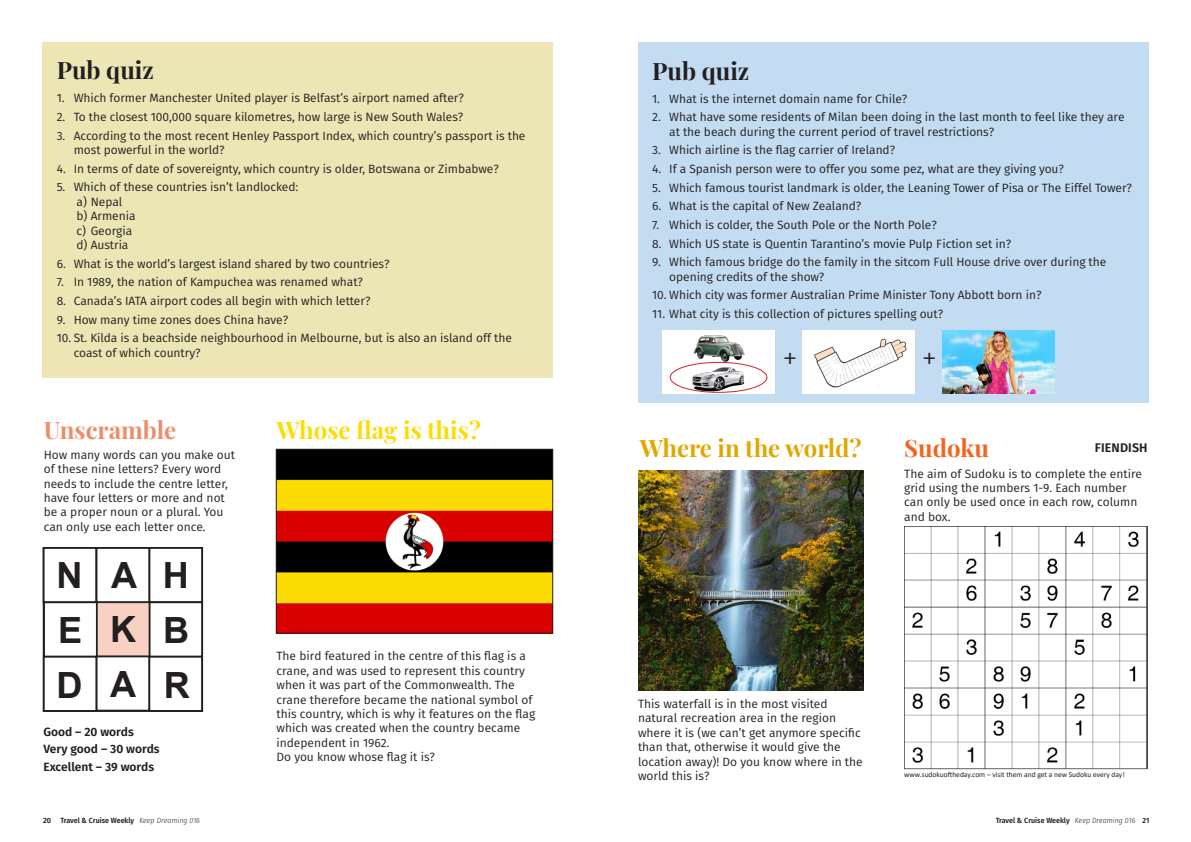
<style>
.page{position:relative;width:1191px;height:842px;background:#fff}
.page>*{position:absolute;margin:0;border:0;box-sizing:border-box;transform-origin:0 0}
.breakout{font:700 36.1px "Arial";color:#231f20}
.TD_lead_story_headli{font:700 24px "Playfair Display";color:#fcdc04}
.TD_lead_story_headli-2{font:700 24px "Playfair Display";letter-spacing:-.005em;color:#dfa800}
.TCW_mini_head{font:700 24px "Playfair Display";color:#231f20}
.TD_lead_story_headli-3{font:700 24px "Playfair Display";color:#ee8d69}
.TD_lead_story_headli-4{font:700 24px "Playfair Display";color:#f36421}
.t1{font:700 23px "Minion Pro";color:#231f20}
.TCW_body{font:600 12.5px "Fira Sans";letter-spacing:.01em;color:#231f20}
.TCW_body-2{font:12px/14.4px "Fira Sans";letter-spacing:-.005em;color:#231f20}
.TCW_body-3{font:600 12px "Fira Sans";color:#231f20}
.TD_subsequent_paragr{font:7.5px "Calibri";color:#231f20}
.t2{font:600 7.5px "Fira Sans";color:#231f20}
.t3{font:600 7.5px "Fira Sans";color:#231f20;scale:.95 1}
.s1{font-weight:300;font-style:italic}
</style>
<div class="page">
<img style="left:278px;top:451px;width:273px;height:180px">
<div style="left:276px;top:449px;width:277px;height:184px;border:1px solid #231f20"></div>
<div style="left:43px;top:547px;width:54px;height:56px;border:2px solid #231f20"></div>
<div style="left:96px;top:547px;width:54px;height:56px;border:2px solid #231f20"></div>
<div style="left:43px;top:602px;width:55px;height:55px;border:2px solid #231f20"></div>
<div style="left:97px;top:602px;width:53px;height:54px;background:#f8d1c3"></div>
<div style="left:96px;top:602px;width:54px;height:55px;border:2px solid #231f20"></div>
<div style="left:149px;top:602px;width:54px;height:55px;border:2px solid #231f20"></div>
<div style="left:43px;top:656px;width:54px;height:56px;border:2px solid #231f20"></div>
<div style="left:96px;top:655px;width:54px;height:56px;border:2px solid #231f20"></div>
<div style="left:149px;top:656px;width:54px;height:56px;border:2px solid #231f20"></div>
<div style="left:149px;top:547px;width:54px;height:56px;border:2px solid #231f20"></div>
<div style="left:43px;top:42px;width:510px;height:335px;background:#ece6b4"></div>
<img style="left:638px;top:470px;width:225px;height:220px">
<img style="left:904px;top:526px;width:243px;height:243px">
<div style="left:638px;top:43px;width:510px;height:360px;background:#c3dcf2"></div>
<img style="left:942px;top:330px;width:112px;height:64px">
<div style="left:662px;top:331px;width:112px;height:63px;background:#fff"></div>
<img style="left:691px;top:368px;width:54px;height:25px">
<img style="left:693px;top:335px;width:52px;height:27px">
<div style="left:802px;top:331px;width:113px;height:63px;background:#fff"></div>
<img style="left:814px;top:338px;width:93px;height:50px">
<div style="left:670px;top:362px;width:97px;height:31px;border:1px solid #d1232a;border-radius:50%"></div>
<p class="TCW_mini_head" style="left:57px;top:52px;width:99px">Pub quiz</p>
<p class="TCW_body-2" style="left:57px;top:91px;width:409px">1. Which former Manchester United player is Belfast’s airport named after?</p>
<p class="TCW_body-2" style="left:57px;top:109px;width:408px">2. To the closest 100,000 square kilometres, how large is New South Wales?</p>
<p class="TCW_body-2" style="left:74px;top:128px;width:453px;text-indent:-17px">3. According to the most recent Henley Passport Index, which country’s passport is the most powerful in the world?</p>
<p class="TCW_body-2" style="left:57px;top:161px;width:443px">4. In terms of date of sovereignty, which country is older, Botswana or Zimbabwe?</p>
<p class="TCW_body-2" style="left:57px;top:180px;width:243px">5. Which of these countries isn’t landlocked:</p>
<p class="TCW_body-2" style="left:77px;top:194px;width:47px">a) Nepal</p>
<p class="TCW_body-2" style="left:77px;top:208px;width:61px">b) Armenia</p>
<p class="TCW_body-2" style="left:77px;top:223px;width:57px">c) Georgia</p>
<p class="TCW_body-2" style="left:77px;top:237px;width:53px">d) Austria</p>
<p class="TCW_body-2" style="left:57px;top:256px;width:334px">6. What is the world’s largest island shared by two countries?</p>
<p class="TCW_body-2" style="left:57px;top:275px;width:308px">7. In 1989, the nation of Kampuchea was renamed what?</p>
<p class="TCW_body-2" style="left:57px;top:293px;width:315px">8. Canada’s IATA airport codes all begin with which letter?</p>
<p class="TCW_body-2" style="left:57px;top:312px;width:233px">9. How many time zones does China have?</p>
<p class="TCW_body-2" style="left:74px;top:331px;width:440px;text-indent:-17px">10. St. Kilda is a beachside neighbourhood in Melbourne, but is also an island off the coast of which country?</p>
<p class="TD_lead_story_headli-3" style="left:44px;top:411px;width:134px">Unscramble</p>
<p class="TCW_body-2" style="left:44px;top:447px;width:193px">How many words can you make out of these nine letters? Every word needs to include the centre letter, have four letters or more and not be a proper noun or a plural. You can only use each letter once.</p>
<p class="breakout" style="left:56px;top:550px;width:28px">N</p>
<p class="breakout" style="left:111px;top:550px;width:28px">A</p>
<p class="breakout" style="left:163px;top:550px;width:28px">H</p>
<p class="breakout" style="left:58px;top:605px;width:26px">E</p>
<p class="breakout" style="left:57px;top:660px;width:28px">D</p>
<p class="breakout" style="left:110px;top:604px;width:28px">K</p>
<p class="breakout" style="left:163px;top:605px;width:28px">B</p>
<p class="breakout" style="left:110px;top:659px;width:28px">A</p>
<p class="breakout" style="left:164px;top:660px;width:28px">R</p>
<p class="TCW_body-3" style="left:43px;top:722px;width:92px">Good – 20 words</p>
<p class="TCW_body-3" style="left:43px;top:739px;width:118px">Very good – 30 words</p>
<p class="TCW_body-3" style="left:43px;top:757px;width:112px">Excellent – 39 words</p>
<p class="TD_lead_story_headli" style="left:276px;top:411px;width:206px">Whose flag is this?</p>
<p class="TCW_body-2" style="left:276px;top:649px;width:260px">The bird featured in the centre of this flag is a crane, and was used to represent this country when it was part of the Commonwealth. The crane therefore became the national symbol of this country, which is why it features on the flag which was created when the country became independent in 1962.</p>
<p class="TCW_body-2" style="left:276px;top:750px;width:160px">Do you know whose flag it is?</p>
<p class="TCW_mini_head" style="left:652px;top:52px;width:99px">Pub quiz</p>
<p class="TCW_body-2" style="left:652px;top:91px;width:257px">1. What is the internet domain name for Chile?</p>
<p class="TCW_body-2" style="left:669px;top:110px;width:457px;text-indent:-17px">2. What have some residents of Milan been doing in the last month to feel like they are at the beach during the current period of travel restrictions?</p>
<p class="TCW_body-2" style="left:652px;top:143px;width:244px">3. Which airline is the flag carrier of Ireland?</p>
<p class="TCW_body-2" style="left:652px;top:161px;width:413px">4. If a Spanish person were to offer you some pez, what are they giving you?</p>
<p class="TCW_body-2" style="left:652px;top:180px;width:481px">5. Which famous tourist landmark is older, the Leaning Tower of Pisa or The Eiffel Tower?</p>
<p class="TCW_body-2" style="left:652px;top:199px;width:211px">6. What is the capital of New Zealand?</p>
<p class="TCW_body-2" style="left:652px;top:217px;width:286px">7. Which is colder, the South Pole or the North Pole?</p>
<p class="TCW_body-2" style="left:652px;top:236px;width:360px">8. Which US state is Quentin Tarantino’s movie Pulp Fiction set in?</p>
<p class="TCW_body-2" style="left:669px;top:255px;width:439px;text-indent:-17px">9. Which famous bridge do the family in the sitcom Full House drive over during the opening credits of the show?</p>
<p class="TCW_body-2" style="left:652px;top:288px;width:391px">10. Which city was former Australian Prime Minister Tony Abbott born in?</p>
<p class="TCW_body-2" style="left:652px;top:306px;width:292px">11. What city is this collection of pictures spelling out?</p>
<p class="t1" style="left:783px;top:340px;width:15px">+</p>
<p class="t1" style="left:923px;top:341px;width:15px">+</p>
<p class="TD_lead_story_headli-2" style="left:640px;top:430px;width:223px">Where in the world?</p>
<p class="TD_lead_story_headli-4" style="left:904px;top:430px;width:86px">Sudoku</p>
<p class="TCW_body-2" style="left:904px;top:466px;width:239px">The aim of Sudoku is to complete the entire grid using the numbers 1-9. Each number can only be used once in each row, column and box.</p>
<p class="TCW_body" style="left:1094px;top:437px;width:54px">FIENDISH</p>
<p class="TCW_body-2" style="left:638px;top:696px;width:226px">This waterfall is in the most visited natural recreation area in the region where it is (we can’t get anymore specific than that, otherwise it would give the location away)! Do you know where in the world this is?</p>
<p class="TD_subsequent_paragr" style="left:904px;top:770px;width:222px">www.sudokuoftheday.com – visit them and get a new Sudoku every day!</p>
<p class="t2" style="left:43px;top:814px;width:158px">20 Travel &amp; Cruise Weekly <span class="s1">Keep Dreaming 016</span></p>
<p class="t3" style="left:995px;top:814px;width:163px">Travel &amp; Cruise Weekly <span class="s1">Keep Dreaming 016</span> 21</p>
</div>
